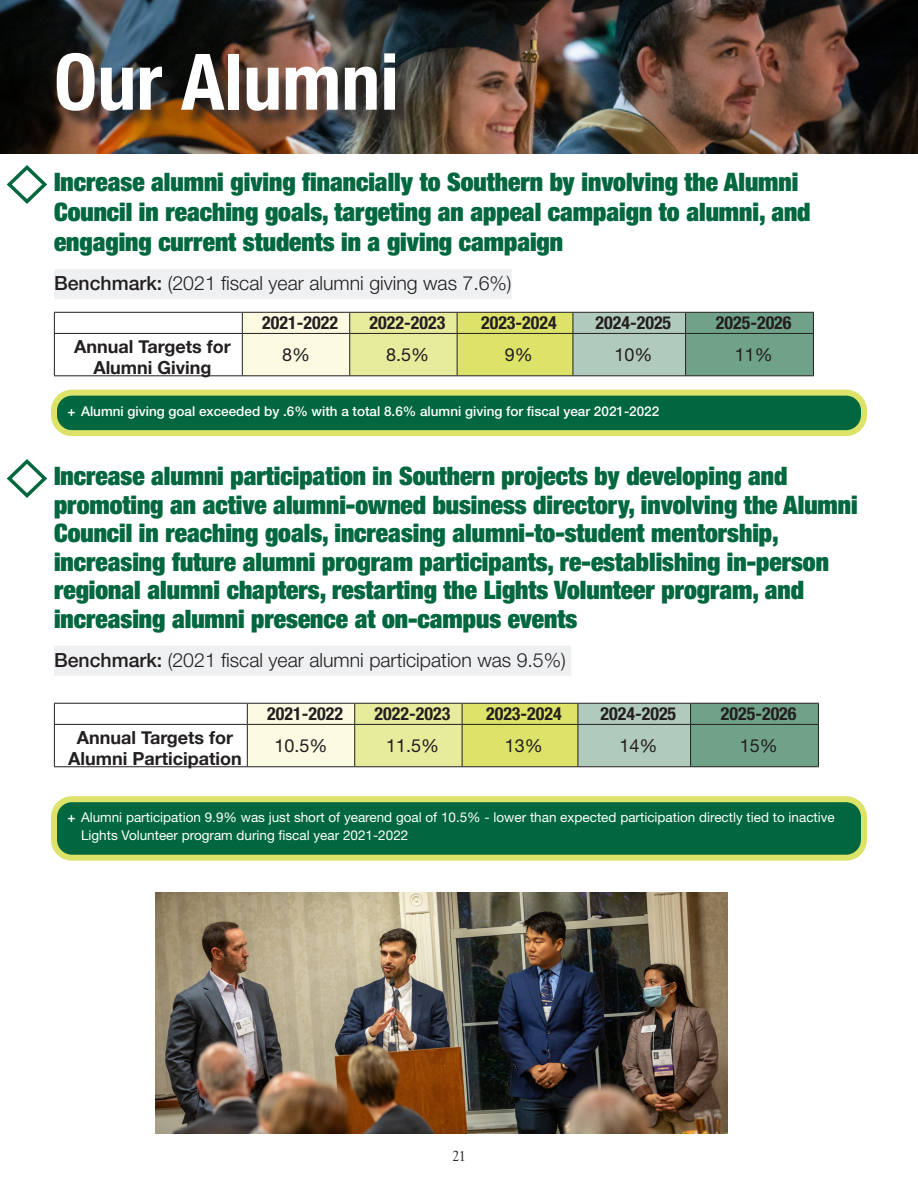
<style>
.page{position:relative;width:918px;height:1188px;background:#fff}
.page>*{position:absolute;margin:0;border:0;box-sizing:border-box;transform-origin:0 0}
.t1{font:700 condensed 78px "Helvetica Neue LT Std";color:#fff}
.Objective{font:900 condensed 25.5px/28.5px "Helvetica Neue LT Std";color:#00673e}
.Benchmark{font:300 19.5px "Helvetica Neue LT Std";color:#231f20}
.Table_Paragraph{font:700 condensed 18px "Helvetica Neue LT Std";color:#231f20}
.Table_Paragraph-2{font:700 18px/20.4px "Helvetica Neue";color:#231f20;text-align:center}
.Table_Paragraph-3{font:18px "Helvetica Neue LT Std";color:#231f20}
.t2{font:15px "Goudy Old Style T";color:#231f20}
.t3{font:13.5px/18px "Helvetica Neue LT Std";color:#fff}
.t4{font:500 13.5px "Helvetica Neue LT Std";color:#fff}
.s1{font-weight:500}
</style>
<div class="page">
<img style="left:0;top:0;width:918px;height:153px">
<div style="left:59px;top:55px;width:354px;height:74px;background:#231f20;opacity:.75"></div>
<svg style="left:6px;top:165px;width:42px;height:39px"></svg>
<div style="left:54px;top:269px;width:458px;height:30px;background:#eff0f2"></div>
<div style="left:54px;top:393px;width:810px;height:40px;background:#00673e;border-radius:14px"></div>
<div style="left:51px;top:390px;width:816px;height:46px;border:6px solid #dde269;border-radius:18px"></div>
<svg style="left:6px;top:459px;width:42px;height:39px"></svg>
<div style="left:54px;top:646px;width:517px;height:30px;background:#eff0f2"></div>
<div style="left:54px;top:799px;width:810px;height:59px;background:#00673e;border-radius:14px"></div>
<div style="left:51px;top:796px;width:816px;height:65px;border:6px solid #dde269;border-radius:18px"></div>
<hr style="left:54px;top:312px;width:188px;height:1px;background:#231f20">
<hr style="left:54px;top:333px;width:188px;height:1px;background:#231f20">
<hr style="left:54px;top:375px;width:188px;height:1px;background:#231f20">
<svg style="left:54px;top:313px;width:1px;height:20px"></svg>
<hr style="left:54px;top:334px;width:1px;height:41px;background:#231f20">
<svg style="left:242px;top:312px;width:572px;height:64px;background:#bccd9b"></svg>
<hr style="left:242px;top:334px;width:1px;height:41px;background:#231f20">
<hr style="left:349px;top:334px;width:1px;height:41px;background:#231f20">
<hr style="left:457px;top:334px;width:1px;height:41px;background:#231f20">
<hr style="left:573px;top:334px;width:1px;height:41px;background:#231f20">
<hr style="left:685px;top:334px;width:1px;height:41px;background:#231f20">
<hr style="left:813px;top:334px;width:1px;height:41px;background:#231f20">
<hr style="left:54px;top:703px;width:193px;height:1px;background:#231f20">
<hr style="left:54px;top:724px;width:193px;height:1px;background:#231f20">
<hr style="left:54px;top:766px;width:193px;height:1px;background:#231f20">
<svg style="left:54px;top:704px;width:1px;height:20px"></svg>
<hr style="left:54px;top:725px;width:1px;height:41px;background:#231f20">
<svg style="left:247px;top:703px;width:572px;height:64px;background:#bccd9b"></svg>
<hr style="left:247px;top:725px;width:1px;height:41px;background:#231f20">
<hr style="left:354px;top:725px;width:1px;height:41px;background:#231f20">
<hr style="left:462px;top:725px;width:1px;height:41px;background:#231f20">
<hr style="left:578px;top:725px;width:1px;height:41px;background:#231f20">
<hr style="left:690px;top:725px;width:1px;height:41px;background:#231f20">
<hr style="left:818px;top:725px;width:1px;height:41px;background:#231f20">
<img style="left:156px;top:892px;width:572px;height:242px">
<p class="t1" style="left:54px;top:35px;width:346px">Our Alumni</p>
<p class="Objective" style="left:54px;top:166px;width:758px;line-height:30px">Increase alumni giving financially to Southern by involving the Alumni<br>Council in reaching goals, targeting an appeal campaign to alumni, and engaging current students in a giving campaign</p>
<p class="Benchmark" style="left:54px;top:271px;width:459px"><span class="s1">Benchmark:</span> (2021 fiscal year alumni giving was 7.6%)</p>
<p class="Table_Paragraph" style="left:262px;top:312px;width:77px">2021-2022</p>
<p class="Table_Paragraph" style="left:370px;top:312px;width:77px">2022-2023</p>
<p class="Table_Paragraph" style="left:481px;top:312px;width:77px">2023-2024</p>
<p class="Table_Paragraph" style="left:596px;top:312px;width:77px">2024-2025</p>
<p class="Table_Paragraph" style="left:716px;top:312px;width:77px">2025-2026</p>
<p class="Table_Paragraph-2" style="left:74px;top:337px;width:158px">Annual Targets for<br>Alumni Giving</p>
<p class="Table_Paragraph-3" style="left:282px;top:344px;width:30px">8%</p>
<p class="Table_Paragraph-3" style="left:386px;top:344px;width:45px">8.5%</p>
<p class="Table_Paragraph-3" style="left:505px;top:344px;width:30px">9%</p>
<p class="Table_Paragraph-3" style="left:614px;top:344px;width:40px">10%</p>
<p class="Table_Paragraph-3" style="left:735px;top:344px;width:40px">11%</p>
<p class="t4" style="left:68px;top:403px;width:593px">+ Alumni giving goal exceeded by .6% with a total 8.6% alumni giving for fiscal year 2021-2022</p>
<p class="Objective" style="left:54px;top:461px;width:805px">Increase alumni participation in Southern projects by developing and promoting an active alumni-owned business directory, involving the Alumni Council in reaching goals, increasing alumni-to-student mentorship, increasing future alumni program participants, re-establishing in-person regional alumni chapters, restarting the Lights Volunteer program, and increasing alumni presence at on-campus events</p>
<p class="Benchmark" style="left:54px;top:648px;width:513px"><span class="s1">Benchmark:</span> (2021 fiscal year alumni participation was 9.5%)</p>
<p class="Table_Paragraph" style="left:267px;top:703px;width:77px">2021-2022</p>
<p class="Table_Paragraph" style="left:375px;top:703px;width:77px">2022-2023</p>
<p class="Table_Paragraph" style="left:486px;top:703px;width:77px">2023-2024</p>
<p class="Table_Paragraph" style="left:601px;top:703px;width:77px">2024-2025</p>
<p class="Table_Paragraph" style="left:721px;top:703px;width:77px">2025-2026</p>
<p class="Table_Paragraph-2" style="left:68px;top:728px;width:175px">Annual Targets for<br>Alumni Participation</p>
<p class="Table_Paragraph-3" style="left:275px;top:735px;width:55px">10.5%</p>
<p class="Table_Paragraph-3" style="left:386px;top:735px;width:55px">11.5%</p>
<p class="Table_Paragraph-3" style="left:505px;top:735px;width:40px">13%</p>
<p class="Table_Paragraph-3" style="left:619px;top:735px;width:40px">14%</p>
<p class="Table_Paragraph-3" style="left:740px;top:735px;width:40px">15%</p>
<p class="t3" style="left:81px;top:808px;width:755px;text-indent:-14px"><span class="s1">+</span> Alumni participation 9.9% was just short of yearend goal of 10.5% - lower than expected participation directly tied to inactive<br>Lights Volunteer program during fiscal year 2021-2022</p>
<p class="t2" style="left:452px;top:1148px;width:15px">21</p>
</div>
